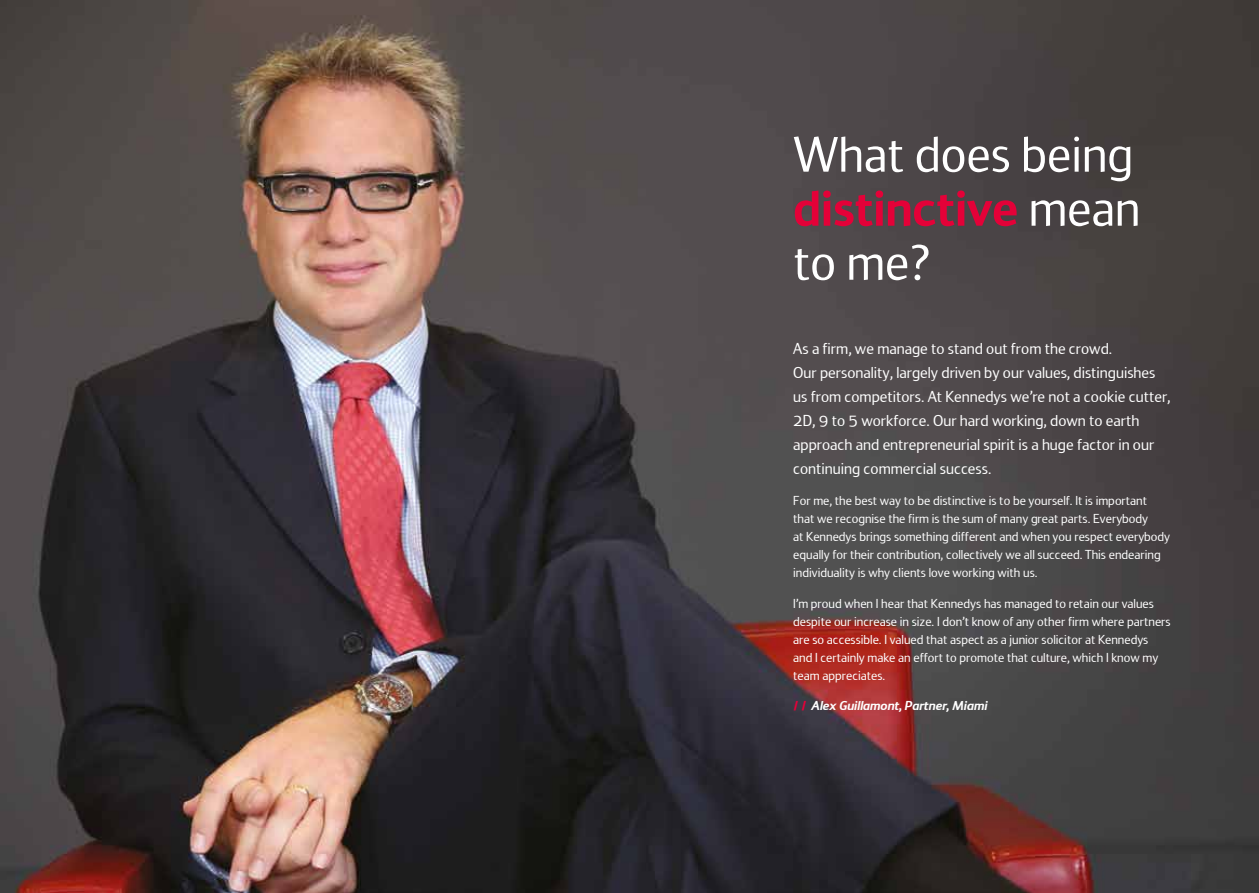
<style>
.page{position:relative;width:1259px;height:893px;background:#fff}
.page>*{position:absolute;margin:0;border:0;box-sizing:border-box;transform-origin:0 0}
.t1{font:52.5px/54px "Kennedys";color:#fff}
.t2{font:16.5px/24px "Kennedys";color:#fff}
.t3{font:13.5px/18px "Kennedys";color:#fff}
.t4{font:italic 700 13.5px "Kennedys";color:#fff}
.s1{font-weight:700;color:#e40138}
.s2{color:#e40138}
</style>
<div class="page">
<img style="left:0;top:0;width:1259px;height:893px">
<h1 class="t1" style="left:793px;top:128px;width:348px">What does being <span class="s1">distinctive</span> mean to me?</h1>
<p class="t2" style="left:793px;top:337px;width:379px">As a firm, we manage to stand out from the crowd.<br>Our personality, largely driven by our values, distinguishes us from competitors. At Kennedys we’re not a cookie cutter, 2D, 9 to 5 workforce. Our hard working, down to earth approach and entrepreneurial spirit is a huge factor in our continuing commercial success.</p>
<p class="t3" style="left:793px;top:492px;width:378px">For me, the best way to be distinctive is to be yourself. It is important that we recognise the firm is the sum of many great parts. Everybody<br>at Kennedys brings something different and when you respect everybody equally for their contribution, collectively we all succeed. This endearing individuality is why clients love working with us.</p>
<p class="t3" style="left:793px;top:594px;width:379px">I’m proud when I hear that Kennedys has managed to retain our values despite our increase in size. I don’t know of any other firm where partners are so accessible. I valued that aspect as a junior solicitor at Kennedys and I certainly make an effort to promote that culture, which I know my team appreciates.</p>
<p class="t4" style="left:793px;top:698px;width:196px"><span class="s2">//</span> Alex Guillamont, Partner, Miami</p>
</div>
